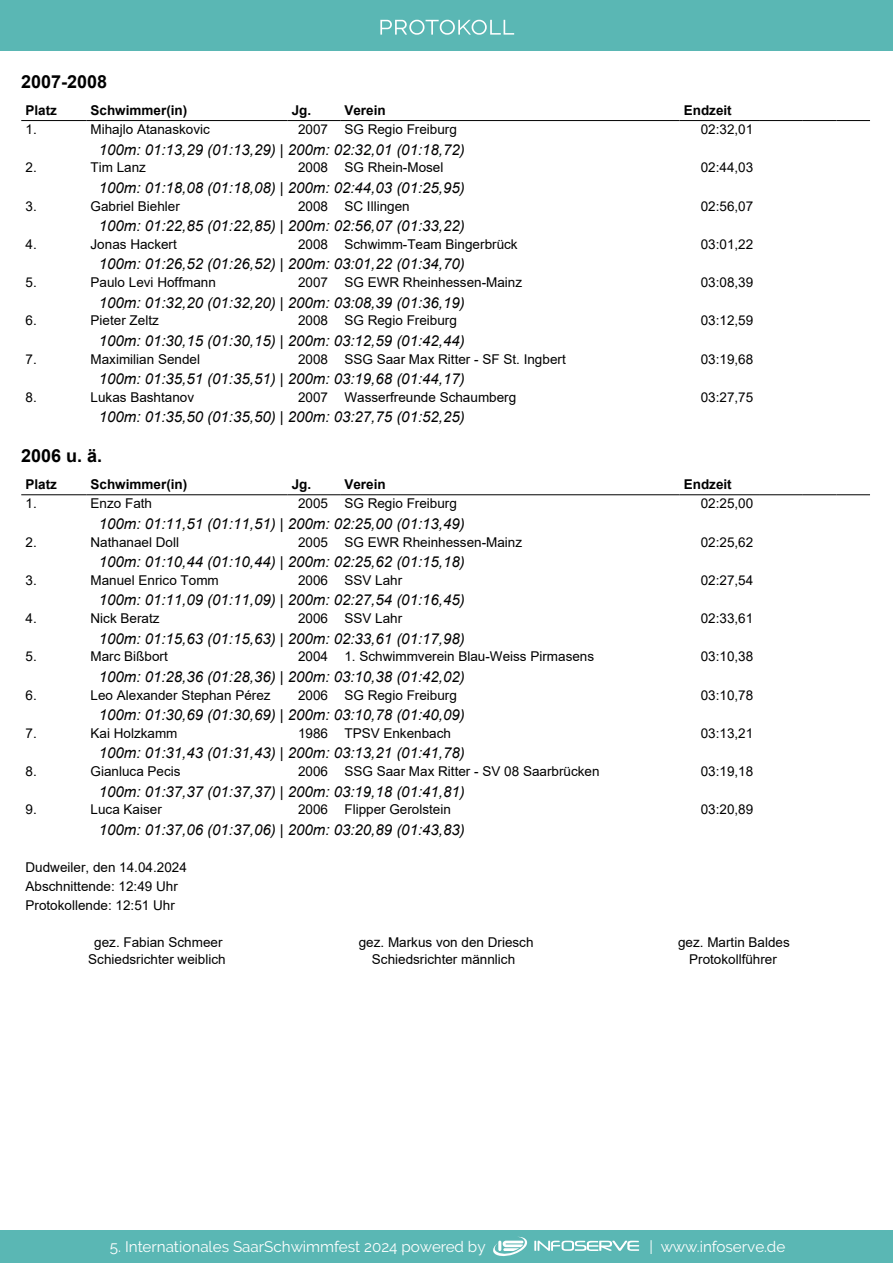
<style>
.page{position:relative;width:893px;height:1263px;background:#fff}
.page>*{position:absolute;margin:0;border:0;box-sizing:border-box;transform-origin:0 0}
.t1{font:700 18px "Arial";color:#000}
.t2{font:15.3px "Raleway";color:#fff}
.t3{font:italic 15px "Arial";color:#000}
.t4{font:13.5px/19.2px "Arial";color:#000}
.t5{font:700 13.5px "Arial";color:#000}
</style>
<div class="page">
<div style="left:0;top:0;width:893px;height:51px;background:#5ab7b4"></div>
<svg style="left:380px;top:20px;width:134px;height:15px"></svg>
<div style="left:0;top:1230px;width:893px;height:32px;background:#5ab7b4"></div>
<div style="left:0;top:1231px;width:893px;height:32px;background:#5ab7b4"></div>
<svg style="left:493px;top:1236px;width:146px;height:21px"></svg>
<hr style="left:21px;top:120px;width:65px;height:1px;background:#000">
<hr style="left:86px;top:120px;width:201px;height:1px;background:#000">
<hr style="left:287px;top:120px;width:53px;height:1px;background:#000">
<hr style="left:340px;top:120px;width:339px;height:1px;background:#000">
<hr style="left:679px;top:120px;width:80px;height:1px;background:#000">
<hr style="left:759px;top:120px;width:44px;height:1px;background:#000">
<hr style="left:803px;top:120px;width:33px;height:1px;background:#000">
<hr style="left:836px;top:120px;width:34px;height:1px;background:#000">
<hr style="left:21px;top:494px;width:65px;height:1px;background:#000">
<hr style="left:86px;top:494px;width:201px;height:1px;background:#000">
<hr style="left:287px;top:494px;width:53px;height:1px;background:#000">
<hr style="left:340px;top:494px;width:339px;height:1px;background:#000">
<hr style="left:679px;top:494px;width:80px;height:1px;background:#000">
<hr style="left:759px;top:494px;width:44px;height:1px;background:#000">
<hr style="left:803px;top:494px;width:33px;height:1px;background:#000">
<hr style="left:836px;top:494px;width:34px;height:1px;background:#000">
<h1 class="t1" style="left:21px;top:69px;width:88px">2007-2008</h1>
<p class="t5" style="left:26px;top:101px;width:33px">Platz</p>
<p class="t5" style="left:91px;top:101px;width:98px">Schwimmer(in)</p>
<p class="t5" style="left:292px;top:101px;width:21px">Jg.</p>
<p class="t5" style="left:344px;top:101px;width:43px">Verein</p>
<p class="t5" style="left:684px;top:101px;width:49px">Endzeit</p>
<p class="t4" style="left:26px;top:120px;width:13px">1.</p>
<p class="t4" style="left:91px;top:120px;width:121px">Mihajlo Atanaskovic</p>
<p class="t4" style="left:298px;top:120px;width:160px">2007 SG Regio Freiburg</p>
<p class="t4" style="left:701px;top:120px;width:54px">02:32,01</p>
<p class="t3" style="left:99px;top:140px;width:367px">100m: 01:13,29 (01:13,29) | 200m: 02:32,01 (01:18,72)</p>
<p class="t4" style="left:26px;top:158px;width:13px">2.</p>
<p class="t4" style="left:91px;top:158px;width:57px">Tim Lanz</p>
<p class="t4" style="left:298px;top:158px;width:147px">2008 SG Rhein-Mosel</p>
<p class="t4" style="left:701px;top:158px;width:54px">02:44,03</p>
<p class="t3" style="left:99px;top:178px;width:367px">100m: 01:18,08 (01:18,08) | 200m: 02:44,03 (01:25,95)</p>
<p class="t4" style="left:26px;top:196px;width:13px">3.</p>
<p class="t4" style="left:91px;top:196px;width:91px">Gabriel Biehler</p>
<p class="t4" style="left:298px;top:196px;width:113px">2008 SC Illingen</p>
<p class="t4" style="left:701px;top:196px;width:54px">02:56,07</p>
<p class="t3" style="left:99px;top:216px;width:367px">100m: 01:22,85 (01:22,85) | 200m: 02:56,07 (01:33,22)</p>
<p class="t4" style="left:26px;top:234px;width:13px">4.</p>
<p class="t4" style="left:91px;top:234px;width:88px">Jonas Hackert</p>
<p class="t4" style="left:298px;top:234px;width:221px">2008 Schwimm-Team Bingerbrück</p>
<p class="t4" style="left:701px;top:234px;width:54px">03:01,22</p>
<p class="t3" style="left:99px;top:254px;width:367px">100m: 01:26,52 (01:26,52) | 200m: 03:01,22 (01:34,70)</p>
<p class="t4" style="left:26px;top:273px;width:13px">5.</p>
<p class="t4" style="left:91px;top:273px;width:127px">Paulo Levi Hoffmann</p>
<p class="t4" style="left:298px;top:273px;width:226px">2007 SG EWR Rheinhessen-Mainz</p>
<p class="t4" style="left:701px;top:273px;width:54px">03:08,39</p>
<p class="t3" style="left:99px;top:293px;width:367px">100m: 01:32,20 (01:32,20) | 200m: 03:08,39 (01:36,19)</p>
<p class="t4" style="left:26px;top:311px;width:13px">6.</p>
<p class="t4" style="left:91px;top:311px;width:70px">Pieter Zeltz</p>
<p class="t4" style="left:298px;top:311px;width:160px">2008 SG Regio Freiburg</p>
<p class="t4" style="left:701px;top:311px;width:54px">03:12,59</p>
<p class="t3" style="left:99px;top:331px;width:367px">100m: 01:30,15 (01:30,15) | 200m: 03:12,59 (01:42,44)</p>
<p class="t4" style="left:26px;top:349px;width:13px">7.</p>
<p class="t4" style="left:91px;top:349px;width:111px">Maximilian Sendel</p>
<p class="t4" style="left:298px;top:349px;width:269px">2008 SSG Saar Max Ritter - SF St. Ingbert</p>
<p class="t4" style="left:701px;top:349px;width:54px">03:19,68</p>
<p class="t3" style="left:99px;top:369px;width:367px">100m: 01:35,51 (01:35,51) | 200m: 03:19,68 (01:44,17)</p>
<p class="t4" style="left:26px;top:387px;width:13px">8.</p>
<p class="t4" style="left:91px;top:387px;width:105px">Lukas Bashtanov</p>
<p class="t4" style="left:298px;top:387px;width:220px">2007 Wasserfreunde Schaumberg</p>
<p class="t4" style="left:701px;top:387px;width:54px">03:27,75</p>
<p class="t3" style="left:99px;top:407px;width:367px">100m: 01:35,50 (01:35,50) | 200m: 03:27,75 (01:52,25)</p>
<h1 class="t1" style="left:21px;top:443px;width:83px">2006 u. ä.</h1>
<p class="t5" style="left:26px;top:475px;width:33px">Platz</p>
<p class="t5" style="left:91px;top:475px;width:98px">Schwimmer(in)</p>
<p class="t5" style="left:292px;top:475px;width:21px">Jg.</p>
<p class="t5" style="left:344px;top:475px;width:43px">Verein</p>
<p class="t5" style="left:684px;top:475px;width:49px">Endzeit</p>
<p class="t4" style="left:26px;top:494px;width:13px">1.</p>
<p class="t4" style="left:91px;top:494px;width:63px">Enzo Fath</p>
<p class="t4" style="left:298px;top:494px;width:160px">2005 SG Regio Freiburg</p>
<p class="t4" style="left:701px;top:494px;width:54px">02:25,00</p>
<p class="t3" style="left:99px;top:514px;width:367px">100m: 01:11,51 (01:11,51) | 200m: 02:25,00 (01:13,49)</p>
<p class="t4" style="left:26px;top:532px;width:13px">2.</p>
<p class="t4" style="left:91px;top:532px;width:90px">Nathanael Doll</p>
<p class="t4" style="left:298px;top:532px;width:226px">2005 SG EWR Rheinhessen-Mainz</p>
<p class="t4" style="left:701px;top:532px;width:54px">02:25,62</p>
<p class="t3" style="left:99px;top:552px;width:367px">100m: 01:10,44 (01:10,44) | 200m: 02:25,62 (01:15,18)</p>
<p class="t4" style="left:26px;top:570px;width:13px">3.</p>
<p class="t4" style="left:91px;top:570px;width:130px">Manuel Enrico Tomm</p>
<p class="t4" style="left:298px;top:570px;width:106px">2006 SSV Lahr</p>
<p class="t4" style="left:701px;top:570px;width:54px">02:27,54</p>
<p class="t3" style="left:99px;top:590px;width:367px">100m: 01:11,09 (01:11,09) | 200m: 02:27,54 (01:16,45)</p>
<p class="t4" style="left:26px;top:609px;width:13px">4.</p>
<p class="t4" style="left:91px;top:609px;width:71px">Nick Beratz</p>
<p class="t4" style="left:298px;top:609px;width:106px">2006 SSV Lahr</p>
<p class="t4" style="left:701px;top:609px;width:54px">02:33,61</p>
<p class="t3" style="left:99px;top:629px;width:367px">100m: 01:15,63 (01:15,63) | 200m: 02:33,61 (01:17,98)</p>
<p class="t4" style="left:26px;top:647px;width:13px">5.</p>
<p class="t4" style="left:91px;top:647px;width:79px">Marc Bißbort</p>
<p class="t4" style="left:298px;top:647px;width:298px">2004 1. Schwimmverein Blau-Weiss Pirmasens</p>
<p class="t4" style="left:701px;top:647px;width:54px">03:10,38</p>
<p class="t3" style="left:99px;top:667px;width:367px">100m: 01:28,36 (01:28,36) | 200m: 03:10,38 (01:42,02)</p>
<p class="t4" style="left:26px;top:685px;width:13px">6.</p>
<p class="t4" style="left:91px;top:685px;width:182px">Leo Alexander Stephan Pérez</p>
<p class="t4" style="left:298px;top:685px;width:160px">2006 SG Regio Freiburg</p>
<p class="t4" style="left:701px;top:685px;width:54px">03:10,78</p>
<p class="t3" style="left:99px;top:705px;width:367px">100m: 01:30,69 (01:30,69) | 200m: 03:10,78 (01:40,09)</p>
<p class="t4" style="left:26px;top:723px;width:13px">7.</p>
<p class="t4" style="left:91px;top:723px;width:88px">Kai Holzkamm</p>
<p class="t4" style="left:298px;top:723px;width:154px">1986 TPSV Enkenbach</p>
<p class="t4" style="left:701px;top:723px;width:54px">03:13,21</p>
<p class="t3" style="left:99px;top:743px;width:367px">100m: 01:31,43 (01:31,43) | 200m: 03:13,21 (01:41,78)</p>
<p class="t4" style="left:26px;top:762px;width:13px">8.</p>
<p class="t4" style="left:91px;top:762px;width:92px">Gianluca Pecis</p>
<p class="t4" style="left:298px;top:762px;width:303px">2006 SSG Saar Max Ritter - SV 08 Saarbrücken</p>
<p class="t4" style="left:701px;top:762px;width:54px">03:19,18</p>
<p class="t3" style="left:99px;top:782px;width:367px">100m: 01:37,37 (01:37,37) | 200m: 03:19,18 (01:41,81)</p>
<p class="t4" style="left:26px;top:800px;width:13px">9.</p>
<p class="t4" style="left:91px;top:800px;width:73px">Luca Kaiser</p>
<p class="t4" style="left:298px;top:800px;width:154px">2006 Flipper Gerolstein</p>
<p class="t4" style="left:701px;top:800px;width:54px">03:20,89</p>
<p class="t3" style="left:99px;top:820px;width:367px">100m: 01:37,06 (01:37,06) | 200m: 03:20,89 (01:43,83)</p>
<p class="t4" style="left:26px;top:857px;width:163px">Dudweiler, den 14.04.2024<br>Abschnittende: 12:49 Uhr<br>Protokollende: 12:51 Uhr</p>
<p class="t4" style="left:94px;top:932px;width:130px">gez. Fabian Schmeer</p>
<p class="t4" style="left:359px;top:932px;width:176px">gez. Markus von den Driesch</p>
<p class="t4" style="left:678px;top:932px;width:113px">gez. Martin Baldes</p>
<p class="t4" style="left:88px;top:950px;width:139px">Schiedsrichter weiblich</p>
<p class="t4" style="left:372px;top:950px;width:145px">Schiedsrichter männlich</p>
<p class="t4" style="left:689px;top:950px;width:89px">Protokollführer</p>
<p class="t2" style="left:381px;top:1238px;width:18px">24</p>
<p class="t2" style="left:450px;top:1238px;width:36px">d byby</p>
<p class="t2" style="left:648px;top:1237px;width:137px">| www.infoserve.de</p>
<p class="t2" style="left:110px;top:1237px;width:311px">5. Internationales SaarSchwhwimmf est 2018 po</p>
<p class="t2" style="left:110px;top:1237px;width:9px">2</p>
<p class="t2" style="left:303px;top:1238px;width:162px">immfest 2017 powewerered</p>
<p class="t2" style="left:109px;top:1238px;width:172px">1. Internationales SaarSc</p>
</div>
